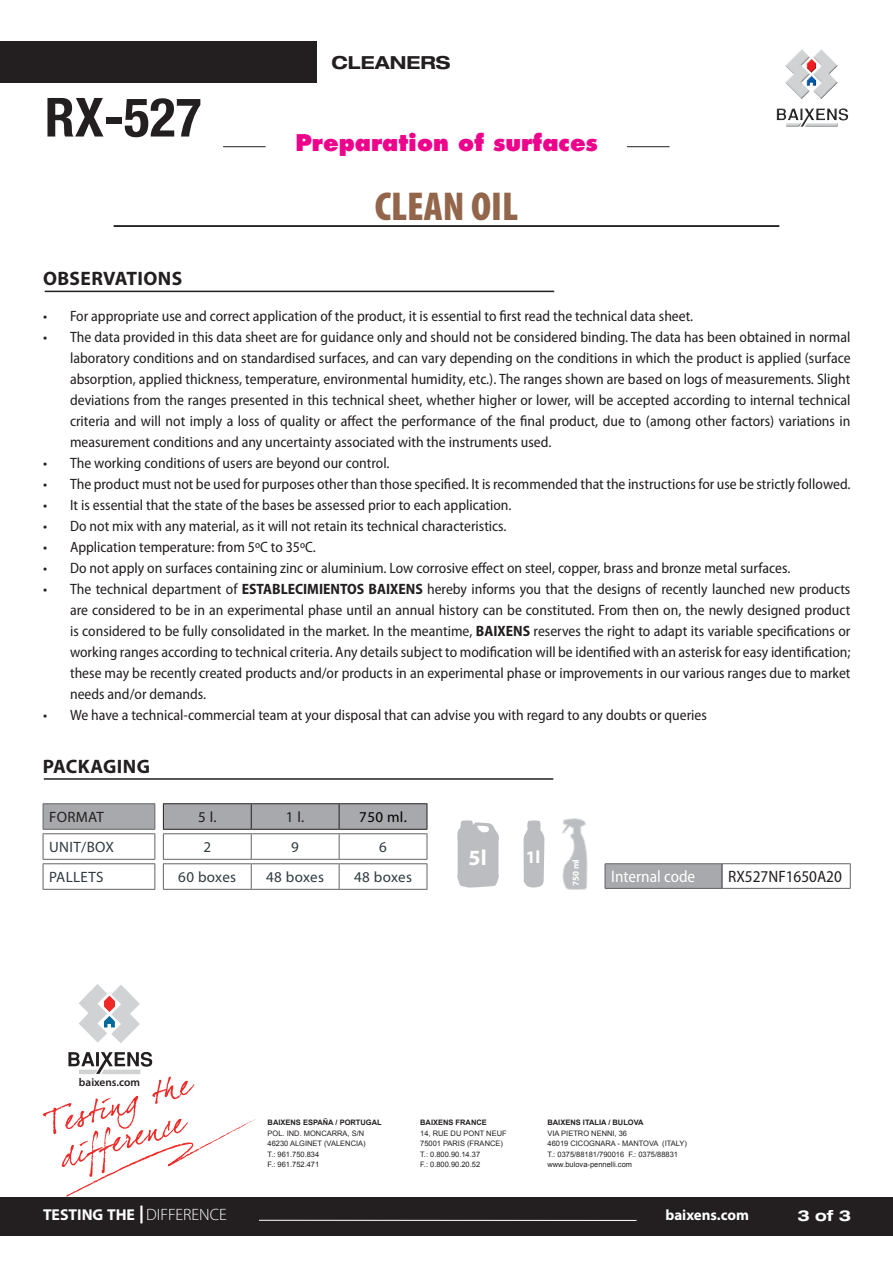
<style>
.page{position:relative;width:893px;height:1263px;background:#fff}
.page>*{position:absolute;margin:0;border:0;box-sizing:border-box;transform-origin:0 0}
.t1{font:700 condensed 54px "Helvetica Neue";color:#231f20}
.t2{font:900 condensed 40.5px "Myriad Pro";color:#93664b}
.t3{font:800 22.5px "Futura";color:#ed028c}
.t4{font:700 21.75px "Myriad Pro";color:#fff}
.t5{font:700 19.5px "Myriad Pro";letter-spacing:.02em;color:#231f20}
.t6{font:700 expanded 18px "Helvetica Neue";color:#231f20}
.t7{font:700 17.85px "Myriad Pro";color:#fff}
.t8{font:semi-condensed 16.65px "Myriad Pro";color:#fff}
.t9{font:semi-condensed 16.5px "Myriad Pro";color:#231f20}
.t10{font:700 15.75px "Myriad Pro";color:#fff}
.t11{font:semi-condensed 15px/21px "Myriad Pro";color:#231f20;text-align:justify}
.t12{font:15px "Myriad Pro";letter-spacing:.025em;color:#2f3b41}
.t13{font:15px "Myriad Pro";letter-spacing:.025em;color:#231f20}
.t14{font:700 15px "Myriad Pro";color:#fff}
.t15{font:15px "Myriad Pro";color:#000}
.t16{font:700 expanded 15px "Helvetica Neue";color:#fff}
.t17{font:600 11.25px "Myriad Pro";color:#231f20}
.t18{font:700 9px "Myriad Pro";color:#fff}
.t19{font:7.5px/10.5px "Arial";color:#231f20}
.t20{font:700 7.5px "Arial";color:#231f20}
.s1{font-weight:700}
.s2{font-weight:300;font-size:16.5px}
</style>
<div class="page">
<div style="left:0;top:42px;width:316px;height:41px;background:#231f20"></div>
<img style="left:776px;top:49px;width:73px;height:78px">
<hr style="left:114px;top:225px;width:665px;height:2px;background:#231f20">
<hr style="left:223px;top:146px;width:43px;height:1px;background:#231f20">
<hr style="left:627px;top:146px;width:43px;height:1px;background:#231f20">
<div style="left:0;top:1196px;width:893px;height:39px;background:#231f20"></div>
<hr style="left:140px;top:1205px;width:3px;height:18px;background:#fff">
<hr style="left:259px;top:1220px;width:378px;height:1px;background:#fff">
<hr style="left:45px;top:291px;width:509px;height:1px;background:#231f20">
<svg style="left:79px;top:984px;width:61px;height:59px"></svg>
<svg style="left:43px;top:1052px;width:214px;height:145px"></svg>
<hr style="left:44px;top:778px;width:509px;height:2px;background:#231f20">
<hr style="left:43px;top:803px;width:112px;height:1px;background:#636366">
<hr style="left:43px;top:889px;width:112px;height:1px;background:#636366">
<hr style="left:163px;top:889px;width:88px;height:1px;background:#636366">
<hr style="left:251px;top:889px;width:88px;height:1px;background:#636366">
<hr style="left:339px;top:889px;width:88px;height:1px;background:#636366">
<hr style="left:163px;top:803px;width:88px;height:1px;background:#231f20">
<hr style="left:251px;top:803px;width:88px;height:1px;background:#231f20">
<hr style="left:339px;top:803px;width:88px;height:1px;background:#231f20">
<svg style="left:43px;top:804px;width:385px;height:85px"></svg>
<hr style="left:163px;top:829px;width:88px;height:1px;background:#231f20">
<hr style="left:251px;top:829px;width:88px;height:1px;background:#231f20">
<hr style="left:339px;top:829px;width:88px;height:1px;background:#231f20">
<div style="left:605px;top:864px;width:117px;height:24px;background:#a8a9ad"></div>
<hr style="left:721px;top:864px;width:2px;height:24px;background:#636366">
<hr style="left:605px;top:863px;width:117px;height:1px;background:#636366">
<svg style="left:605px;top:864px;width:1px;height:24px"></svg>
<hr style="left:722px;top:863px;width:128px;height:1px;background:#636366">
<svg style="left:850px;top:864px;width:1px;height:24px"></svg>
<hr style="left:605px;top:888px;width:117px;height:1px;background:#636366">
<hr style="left:722px;top:888px;width:128px;height:1px;background:#636366">
<svg style="left:457px;top:820px;width:42px;height:68px;background:#c4c5c8"></svg>
<svg style="left:523px;top:820px;width:21px;height:68px"></svg>
<svg style="left:562px;top:818px;width:25px;height:72px"></svg>
<h1 class="t1" style="left:45px;top:85px;width:158px">RX-527</h1>
<p class="t6" style="left:331px;top:51px;width:121px">CLEANERS</p>
<h3 class="t3" style="left:296px;top:128px;width:304px">Preparation of surfaces</h3>
<h2 class="t2" style="left:375px;top:184px;width:145px">CLEAN OIL</h2>
<h3 class="t5" style="left:43px;top:266px;width:141px">OBSERVATIONS</h3>
<p class="t11" style="left:43px;top:305px;width:652px">• For appropriate use and correct application of the product, it is essential to first read the technical data sheet.</p>
<p class="t11" style="left:70px;top:326px;width:782px;text-indent:-27px">• The data provided in this data sheet are for guidance only and should not be considered binding. The data has been obtained in normal laboratory conditions and on standardised surfaces, and can vary depending on the conditions in which the product is applied (surface absorption, applied thickness, temperature, environmental humidity, etc.). The ranges shown are based on logs of measurements. Slight deviations from the ranges presented in this technical sheet, whether higher or lower, will be accepted according to internal technical criteria and will not imply a loss of quality or affect the performance of the final product, due to (among other factors) variations in measurement conditions and any uncertainty associated with the instruments used.</p>
<p class="t11" style="left:43px;top:452px;width:348px">• The working conditions of users are beyond our control.</p>
<p class="t11" style="left:43px;top:473px;width:809px">• The product must not be used for purposes other than those specified. It is recommended that the instructions for use be strictly followed.</p>
<p class="t11" style="left:43px;top:494px;width:470px">• It is essential that the state of the bases be assessed prior to each application.</p>
<p class="t11" style="left:43px;top:515px;width:465px">• Do not mix with any material, as it will not retain its technical characteristics.</p>
<p class="t11" style="left:43px;top:536px;width:274px">• Application temperature: from 5ºC to 35ºC.</p>
<p class="t11" style="left:43px;top:557px;width:749px">• Do not apply on surfaces containing zinc or aluminium. Low corrosive effect on steel, copper, brass and bronze metal surfaces.</p>
<p class="t11" style="left:70px;top:578px;width:782px;text-indent:-27px">• The technical department of <span class="s1">ESTABLECIMIENTOS BAIXENS</span> hereby informs you that the designs of recently launched new products are considered to be in an experimental phase until an annual history can be constituted. From then on, the newly designed product is considered to be fully consolidated in the market. In the meantime, <span class="s1">BAIXENS</span> reserves the right to adapt its variable specifications or working ranges according to technical criteria. Any details subject to modification will be identified with an asterisk for easy identification; these may be recently created products and/or products in an experimental phase or improvements in our various ranges due to market needs and/or demands.</p>
<p class="t11" style="left:43px;top:704px;width:665px">• We have a technical-commercial team at your disposal that can advise you with regard to any doubts or queries</p>
<h3 class="t5" style="left:43px;top:754px;width:109px">PACKAGING</h3>
<p class="t13" style="left:49px;top:808px;width:56px">FORMAT</p>
<p class="t13" style="left:198px;top:808px;width:20px">5 l.</p>
<p class="t13" style="left:286px;top:808px;width:20px">1 l.</p>
<p class="t15" style="left:359px;top:808px;width:49px">750 ml.</p>
<p class="t12" style="left:49px;top:838px;width:67px">UNIT/BOX</p>
<p class="t12" style="left:203px;top:838px;width:9px">2</p>
<p class="t12" style="left:291px;top:838px;width:9px">9</p>
<p class="t12" style="left:379px;top:838px;width:9px">6</p>
<p class="t12" style="left:49px;top:868px;width:56px">PALLETS</p>
<p class="t12" style="left:178px;top:868px;width:59px">60 boxes</p>
<p class="t12" style="left:266px;top:868px;width:59px">48 boxes</p>
<p class="t12" style="left:354px;top:868px;width:59px">48 boxes</p>
<p class="t8" style="left:611px;top:868px;width:86px">Internal code</p>
<p class="t9" style="left:728px;top:868px;width:115px">RX527NF1650A20</p>
<h3 class="t4" style="left:469px;top:843px;width:20px">5l</h3>
<p class="t7" style="left:526px;top:845px;width:16px">1l</p>
<p class="t18" style="left:570px;top:886px;width:29px;rotate:-90deg">750 ml</p>
<p class="t17" style="left:79px;top:1075px;width:63px">baixens.com</p>
<p class="t20" style="left:268px;top:1118px;width:116px">BAIXENS ESPAÑA / PORTUGAL</p>
<p class="t19" style="left:268px;top:1128px;width:100px">POL. IND. MONCARRA, S/N<br>46230 ALGINET (VALENCIA)<br>T.: 961.750.834<br>F.: 961.752.471</p>
<p class="t20" style="left:420px;top:1118px;width:68px">BAIXENS FRANCE</p>
<p class="t19" style="left:420px;top:1128px;width:88px">14, RUE DU PONT NEUF<br>75001 PARIS (FRANCE)<br>T.: 0.800.90.14.37<br>F.: 0.800.90.20.52</p>
<p class="t20" style="left:547px;top:1118px;width:98px">BAIXENS ITALIA / BULOVA</p>
<p class="t19" style="left:547px;top:1128px;width:141px">VIA PIETRO NENNI, 36<br>46019 CICOGNARA - MANTOVA (ITALY)<br>T.: 0375/88181/790016 F.: 0375/88831 www.bulova-pennelli.com</p>
<p class="t10" style="left:43px;top:1204px;width:185px">TESTING THE <span class="s2">DIFFERENCE</span></p>
<p class="t14" style="left:665px;top:1205px;width:85px">baixens.com</p>
<p class="t16" style="left:797px;top:1206px;width:55px">3 of 3</p>
</div>
